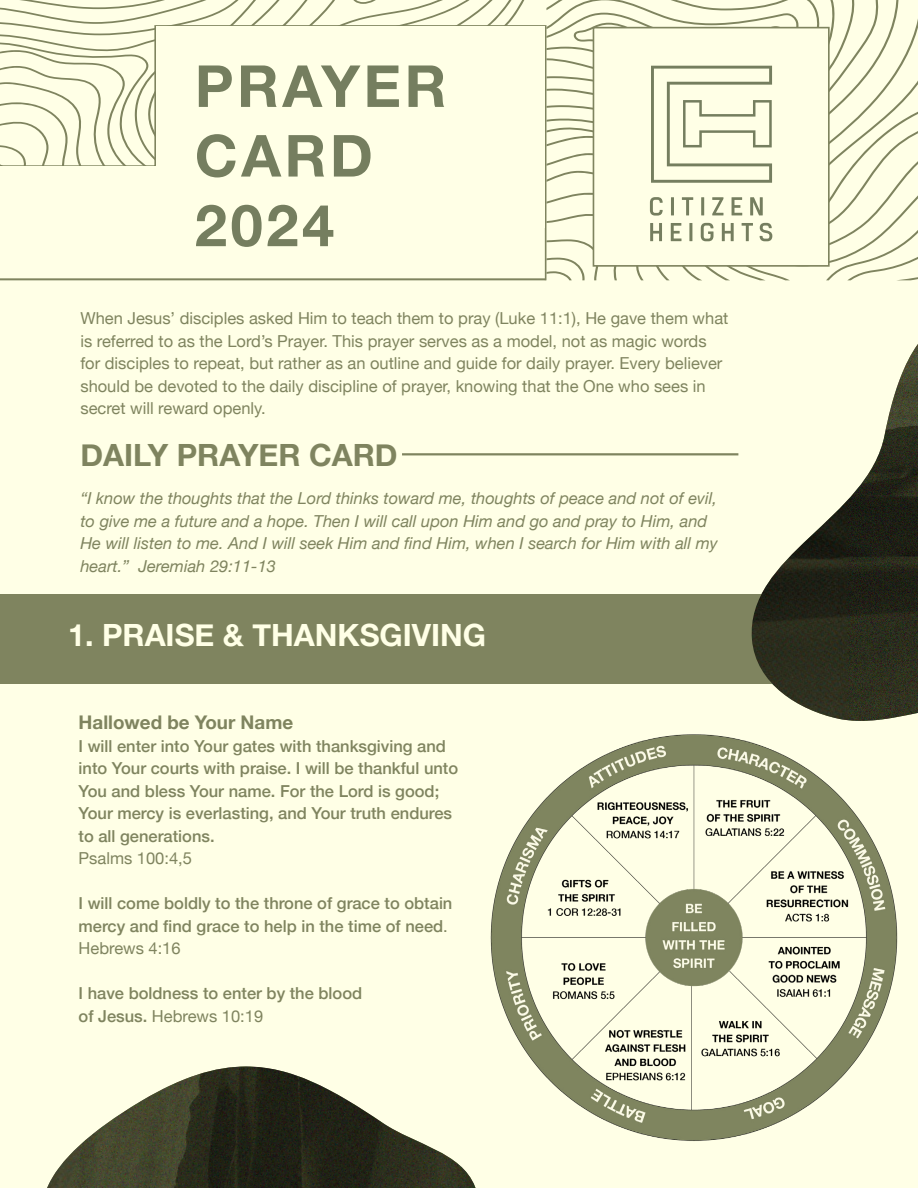
<style>
.page{position:relative;width:918px;height:1188px;background:#ffffe6}
.page>*{position:absolute;margin:0;border:0;box-sizing:border-box;transform-origin:0 0}
.t1{font:700 58.05px/69.6px "Helvetica Neue";letter-spacing:.06em;color:#757e5f}
.t2{font:700 30.6px "Helvetica Neue";color:#ffffe6}
.t3{font:700 30.6px "Helvetica Neue";color:#7f845f}
.chc_BODY{font:700 18.75px "Helvetica Neue";color:#7f845f}
.chc_BODY-2{font:500 16.5px/22.5px "Helvetica Neue";color:#7f845f}
.chc_BODY-3{font:16.5px/22.5px "Helvetica Neue";color:#7f845f}
.ita_paragraph{font:italic 16.5px/22.5px "Helvetica Neue";color:#7f845f}
.s1{font-weight:400}
</style>
<div class="page">
<svg style="left:546px;top:0;width:372px;height:280px"></svg>
<svg style="left:0;top:0;width:525px;height:24px"></svg>
<hr style="left:402px;top:453px;width:336px;height:2px;background:#7f845f">
<div style="left:0;top:594px;width:918px;height:90px;background:#7f845f"></div>
<img style="left:751px;top:344px;width:167px;height:377px">
<svg style="left:0;top:24px;width:547px;height:257px"></svg>
<div style="left:593px;top:27px;width:237px;height:240px;background:#ffffe6;border:2px solid #7f845f"></div>
<svg style="left:650px;top:197px;width:13px;height:19px"></svg>
<svg style="left:650px;top:223px;width:12px;height:18px"></svg>
<hr style="left:671px;top:197px;width:3px;height:18px;background:#757e5f">
<svg style="left:682px;top:197px;width:11px;height:18px"></svg>
<hr style="left:701px;top:197px;width:3px;height:18px;background:#757e5f">
<svg style="left:712px;top:197px;width:11px;height:18px"></svg>
<svg style="left:732px;top:197px;width:10px;height:18px"></svg>
<svg style="left:750px;top:197px;width:13px;height:18px"></svg>
<svg style="left:671px;top:223px;width:10px;height:18px"></svg>
<hr style="left:689px;top:223px;width:3px;height:18px;background:#757e5f">
<svg style="left:701px;top:223px;width:13px;height:18px"></svg>
<svg style="left:722px;top:223px;width:12px;height:18px"></svg>
<svg style="left:742px;top:223px;width:11px;height:18px"></svg>
<svg style="left:760px;top:223px;width:12px;height:18px"></svg>
<svg style="left:651px;top:66px;width:121px;height:117px"></svg>
<div style="left:156px;top:26px;width:389px;height:202px;background:#ffffe6"></div>
<div style="left:0;top:167px;width:172px;height:61px;background:#ffffe6"></div>
<img style="left:47px;top:1066px;width:429px;height:122px">
<img style="left:490px;top:734px;width:408px;height:407px">
<p class="t1" style="left:195px;top:53px;width:253px">PRAYER<br>CARD</p>
<p class="t1" style="left:195px;top:192px;width:141px">2024</p>
<p class="chc_BODY-3" style="left:80px;top:308px;width:649px">When Jesus’ disciples asked Him to teach them to pray (Luke 11:1), He gave them what is referred to as the Lord’s Prayer. This prayer serves as a model, not as magic words for disciples to repeat, but rather as an outline and guide for daily prayer. Every believer should be devoted to the daily discipline of prayer, knowing that the One who sees in secret will reward openly.</p>
<p class="t3" style="left:80px;top:431px;width:319px">DAILY PRAYER CARD</p>
<p class="ita_paragraph" style="left:80px;top:488px;width:639px">“I know the thoughts that the Lord thinks toward me, thoughts of peace and not of evil, to give me a future and a hope. Then I will call upon Him and go and pray to Him, and He will listen to me. And I will seek Him and find Him, when I search for Him with all my heart.” Jeremiah 29:11-13</p>
<p class="t2" style="left:68px;top:611px;width:420px">1. PRAISE &amp; THANKSGIVING</p>
<p class="chc_BODY" style="left:79px;top:708px;width:216px">Hallowed be Your Name</p>
<p class="chc_BODY-2" style="left:79px;top:733px;width:381px">I will enter into Your gates with thanksgiving and into Your courts with praise. I will be thankful unto You and bless Your name. For the Lord is good; Your mercy is everlasting, and Your truth endures to all generations.<br><span class="s1">Psalms 100:4,5</span></p>
<p class="chc_BODY-2" style="left:79px;top:891px;width:375px">I will come boldly to the throne of grace to obtain mercy and find grace to help in the time of need<span class="s1">.</span></p>
<p class="chc_BODY-3" style="left:79px;top:938px;width:104px">Hebrews 4:16</p>
<p class="chc_BODY-2" style="left:79px;top:981px;width:285px">I have boldness to enter by the blood of Jesus. <span class="s1">Hebrews 10:19</span></p>
</div>
